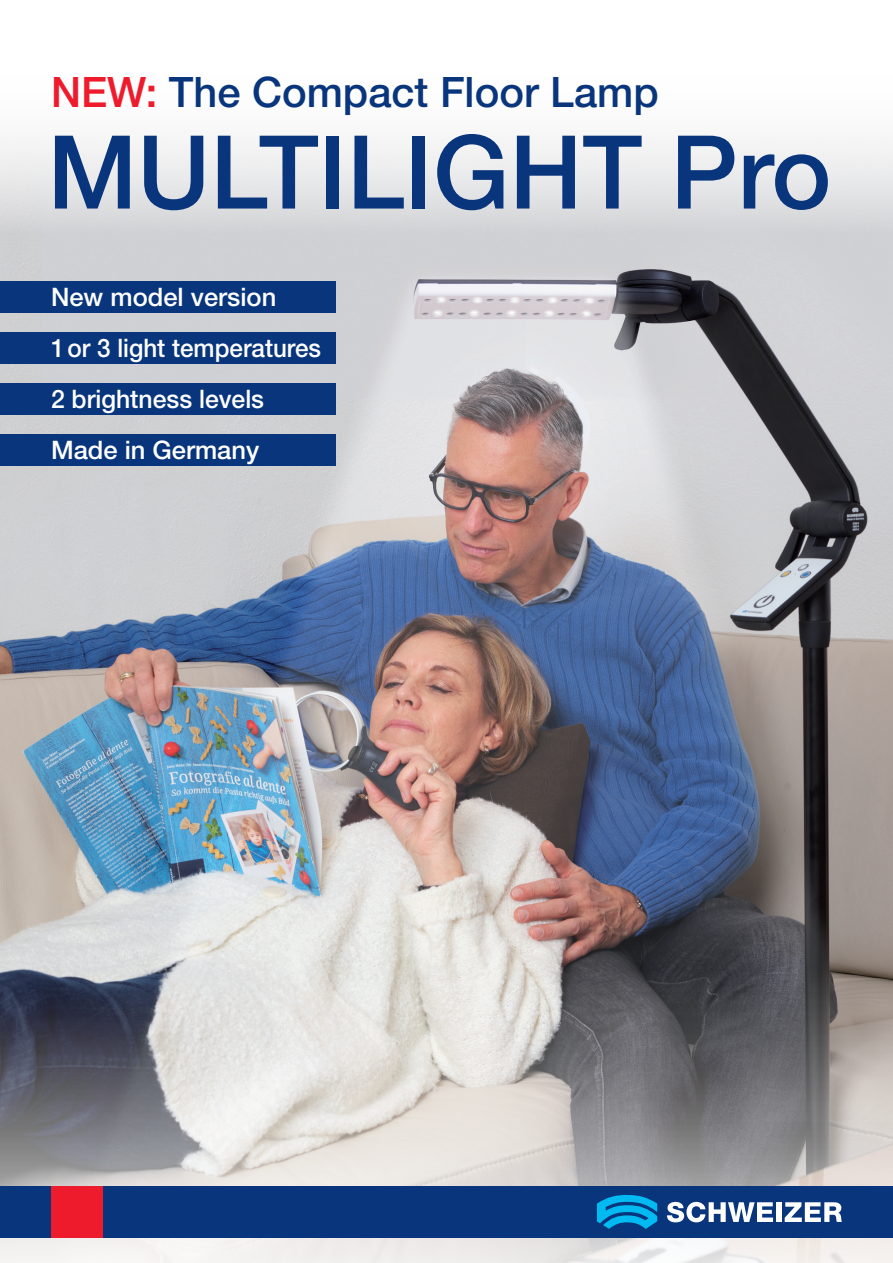
<style>
.page{position:relative;width:893px;height:1263px;background:#fff}
.page>*{position:absolute;margin:0;border:0;box-sizing:border-box;transform-origin:0 0}
.t1{font:500 102px "Helvetica Neue LT Std";color:#08357c}
.t2{font:500 42px "Helvetica Neue LT Std";color:#08357c}
.t3{font:500 25.5px/51px "Helvetica Neue LT Std";color:#fff}
.s1{color:#ee1b2d}
</style>
<div class="page">
<img style="left:0;top:139px;width:893px;height:830px">
<svg style="left:0;top:969px;width:893px;height:294px;background:#aeacad"></svg>
<div style="left:0;top:1186px;width:893px;height:51px;background:#08357c"></div>
<div style="left:51px;top:1186px;width:51px;height:51px;background:#ee1b2d"></div>
<svg style="left:667px;top:1202px;width:106px;height:20px"></svg>
<div style="left:776px;top:1202px;width:6px;height:20px;background:#fff"></div>
<svg style="left:785px;top:1202px;width:57px;height:20px"></svg>
<svg style="left:597px;top:1195px;width:60px;height:34px"></svg>
<div style="left:0;top:281px;width:336px;height:32px;background:#08357c"></div>
<div style="left:0;top:332px;width:336px;height:32px;background:#08357c"></div>
<div style="left:0;top:383px;width:336px;height:32px;background:#08357c"></div>
<div style="left:0;top:434px;width:336px;height:32px;background:#08357c"></div>
<h2 class="t2" style="left:51px;top:67px;width:609px"><span class="s1">NEW:</span> The Compact Floor Lamp</h2>
<h1 class="t1" style="left:47px;top:111px;width:785px">MULTILIGHT Pro</h1>
<p class="t3" style="left:51px;top:271px;width:272px">New model version<br>1or 3 light temperatures<br>2 brightness levels<br>Made in Germany</p>
</div>
